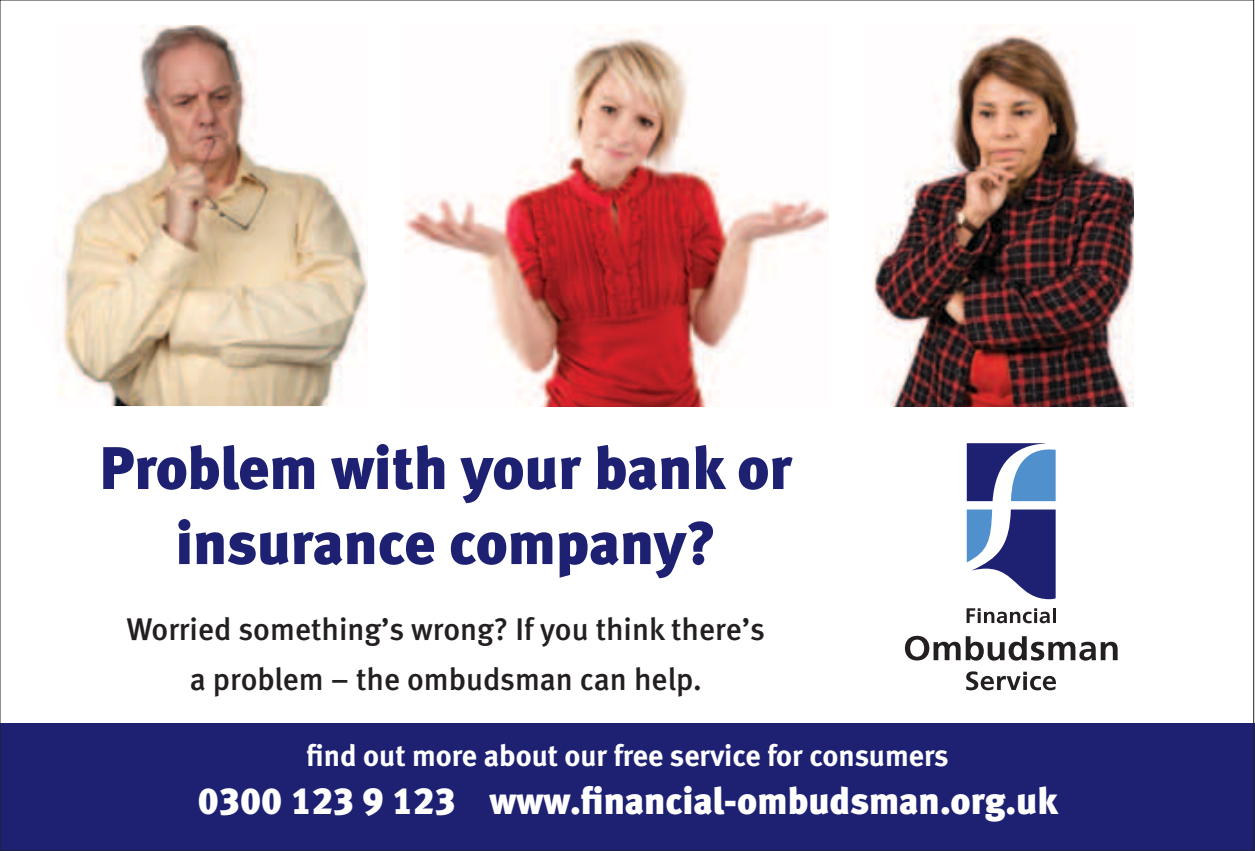
<style>
.page{position:relative;width:1255px;height:851px;background:#fff}
.page>*{position:absolute;margin:0;border:0;box-sizing:border-box;transform-origin:0 0}
.t1{font:60px/75px "Meta Black LF";color:#1e2172;text-align:center}
.t2{font:37.75px "Meta Black LF";color:#fff}
.t3{font:31.25px/49.8px "Meta Medium LF";color:#231f20;text-align:center}
.t4{font:30px "Meta Bold LF";color:#fff}
</style>
<div class="page">
<div style="left:0;top:723px;width:1254px;height:127px;background:#1e2172"></div>
<img style="left:873px;top:26px;width:260px;height:380px">
<img style="left:405px;top:26px;width:424px;height:380px">
<img style="left:57px;top:25px;width:311px;height:381px">
<svg style="left:966px;top:509px;width:89px;height:90px"></svg>
<svg style="left:966px;top:443px;width:89px;height:58px"></svg>
<svg style="left:966px;top:608px;width:83px;height:15px"></svg>
<hr style="left:1052px;top:608px;width:3px;height:15px;background:#231f20">
<svg style="left:904px;top:635px;width:213px;height:25px"></svg>
<svg style="left:966px;top:671px;width:89px;height:19px"></svg>
<h1 class="t1" style="left:100px;top:430px;width:693px">Problem with your bank or insurance company?</h1>
<p class="t3" style="left:127px;top:604px;width:639px">Worried something’s wrong? If you think there’s a problem – the ombudsman can help.</p>
<p class="t4" style="left:306px;top:737px;width:643px">find out more about our free service for consumers</p>
<p class="t2" style="left:198px;top:777px;width:861px">0300 123 9 123 www.financial-ombudsman.org.uk</p>
</div>
